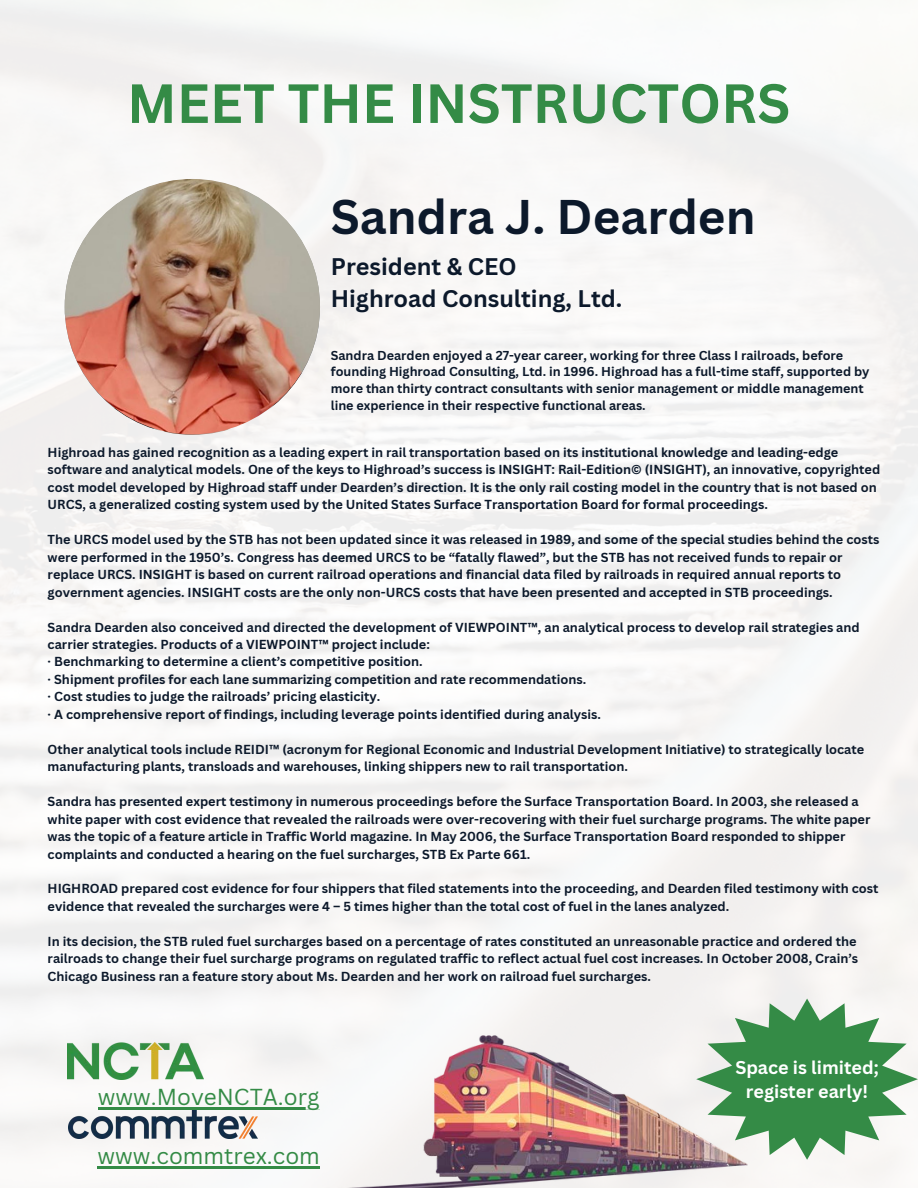
<style>
.page{position:relative;width:918px;height:1188px;background:#fff}
.page>*{position:absolute;margin:0;border:0;box-sizing:border-box;transform-origin:0 0}
.t1{font:700 54px "Canva Sans";color:#348b46}
.t2{font:700 47.4px "Canva Sans";color:#0c192b}
.t3{font:700 23.4px/32.5px "Canva Sans";color:#0c192b}
.t4{font:22.5px "Canva Sans";color:#348b46}
.t5{font:700 18px "Canva Sans";color:#fff}
.t6{font:700 12.75px/17.4px "Canva Sans";color:#0c192b}
.t7{font:700 12.6px/16.8px "Canva Sans";color:#0c192b}
</style>
<div class="page">
<img style="left:0;top:0;width:918px;height:1187px">
<img style="left:163px;top:1027px;width:657px;height:161px">
<svg style="left:696px;top:999px;width:222px;height:161px"></svg>
<img style="left:67px;top:1043px;width:136px;height:37px">
<img style="left:68px;top:1110px;width:189px;height:28px">
<hr style="left:98px;top:1107px;width:222px;height:2px;background:#348b46">
<hr style="left:98px;top:1166px;width:222px;height:2px;background:#348b46">
<img style="left:65px;top:179px;width:255px;height:255px;border-radius:50%">
<p class="t1" style="left:127px;top:65px;width:665px">MEET THE INSTRUCTORS</p>
<p class="t2" style="left:331px;top:183px;width:426px">Sandra J. Dearden</p>
<p class="t3" style="left:331px;top:249px;width:293px">President &amp; CEO<br>Highroad Consulting, Ltd.</p>
<h4 class="t7" style="left:331px;top:346px;width:540px">Sandra Dearden enjoyed a 27-year career, working for three Class I railroads, before founding Highroad Consulting, Ltd. in 1996. Highroad has a full-time staff, supported by more than thirty contract consultants with senior management or middle management line experience in their respective functional areas.</h4>
<p class="t6" style="left:48px;top:443px;width:834px">Highroad has gained recognition as a leading expert in rail transportation based on its institutional knowledge and leading-edge software and analytical models. One of the keys to Highroad’s success is INSIGHT: Rail-Edition© (INSIGHT), an innovative, copyrighted cost model developed by Highroad staff under Dearden’s direction. It is the only rail costing model in the country that is not based on URCS, a generalized costing system used by the United States Surface Transportation Board for formal proceedings.</p>
<p class="t6" style="left:48px;top:531px;width:833px">The URCS model used by the STB has not been updated since it was released in 1989, and some of the special studies behind the costs were performed in the 1950’s. Congress has deemed URCS to be “fatally flawed”, but the STB has not received funds to repair or replace URCS. INSIGHT is based on current railroad operations and financial data filed by railroads in required annual reports to government agencies. INSIGHT costs are the only non-URCS costs that have been presented and accepted in STB proceedings.</p>
<p class="t6" style="left:48px;top:618px;width:814px">Sandra Dearden also conceived and directed the development of VIEWPOINT™, an analytical process to develop rail strategies and carrier strategies. Products of a VIEWPOINT™ project include:</p>
<p class="t6" style="left:48px;top:653px;width:377px">· Benchmarking to determine a client’s competitive position.</p>
<p class="t6" style="left:48px;top:670px;width:540px">· Shipment profiles for each lane summarizing competition and rate recommendations.</p>
<p class="t6" style="left:48px;top:688px;width:334px">· Cost studies to judge the railroads’ pricing elasticity.</p>
<p class="t6" style="left:48px;top:705px;width:555px">· A comprehensive report of findings, including leverage points identified during analysis.</p>
<p class="t6" style="left:48px;top:740px;width:818px">Other analytical tools include REIDI™ (acronym for Regional Economic and Industrial Development Initiative) to strategically locate manufacturing plants, transloads and warehouses, linking shippers new to rail transportation.</p>
<p class="t6" style="left:48px;top:793px;width:824px">Sandra has presented expert testimony in numerous proceedings before the Surface Transportation Board. In 2003, she released a white paper with cost evidence that revealed the railroads were over-recovering with their fuel surcharge programs. The white paper was the topic of a feature article in Traffic World magazine. In May 2006, the Surface Transportation Board responded to shipper complaints and conducted a hearing on the fuel surcharges, STB Ex Parte 661.</p>
<p class="t6" style="left:48px;top:880px;width:832px">HIGHROAD prepared cost evidence for four shippers that filed statements into the proceeding, and Dearden filed testimony with cost evidence that revealed the surcharges were 4 – 5 times higher than the total cost of fuel in the lanes analyzed.</p>
<p class="t6" style="left:48px;top:932px;width:812px">In its decision, the STB ruled fuel surcharges based on a percentage of rates constituted an unreasonable practice and ordered the railroads to change their fuel surcharge programs on regulated traffic to reflect actual fuel cost increases. In October 2008, Crain’s<br>Chicago Business ran a feature story about Ms. Dearden and her work on railroad fuel surcharges.</p>
<p class="t5" style="left:735px;top:1054px;width:145px">Space is limited;</p>
<h2 class="t4" style="left:98px;top:1081px;width:223px">www.MoveNCTA.org</h2>
<p class="t5" style="left:746px;top:1079px;width:124px">register early!</p>
<p class="t4" style="left:98px;top:1140px;width:224px">www.commtrex.com</p>
</div>
